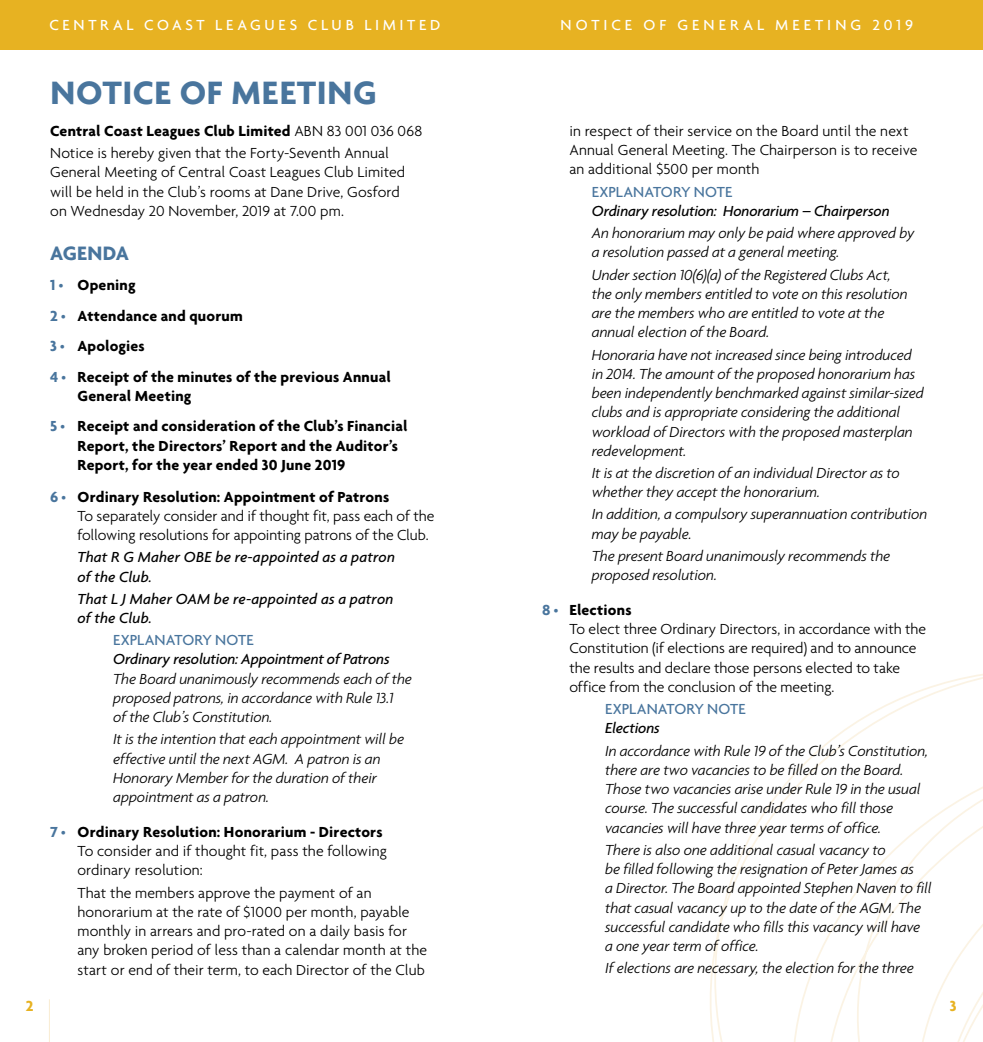
<style>
.page{position:relative;width:983px;height:1042px;background:#fff}
.page>*{position:absolute;margin:0;border:0;box-sizing:border-box;transform-origin:0 0}
.t1{font:700 35px "Agenda";letter-spacing:.02em;color:#49759d}
.t2{font:700 21px "Agenda";letter-spacing:.015em;color:#49759d}
.t3{font:italic 300 15.75px/19.2px "Agenda";letter-spacing:-.01em;color:#000}
.t4{font:300 15.75px/19.2px "Agenda";color:#000}
.t5{font:700 15.75px/30.4px "Agenda";letter-spacing:.015em;color:#000}
.t6{font:italic 500 15.75px/19.2px "Agenda";letter-spacing:-.005em;color:#000}
.t7{font:500 15.75px "Agenda";letter-spacing:.24em;color:#fff}
.t8{font:500 15.75px "Agenda";letter-spacing:.005em;color:#49759d}
.t9{font:700 15.75px "Agenda";color:#e7b222}
.s1{font-weight:700}
.s2{color:#49759d}
.s3{font-weight:100;color:#49759d}
.s4{font-weight:700;color:#49759d}
</style>
<div class="page">
<svg style="left:710px;top:674px;width:272px;height:368px"></svg>
<hr style="left:49px;top:999px;width:1px;height:43px;background:#f9ecd2">
<div style="left:491px;top:0;width:491px;height:50px;background:#e7b222"></div>
<div style="left:0;top:0;width:491px;height:50px;background:#e7b222"></div>
<p class="t7" style="left:49px;top:16px;width:392px">CENTRAL COAST LEAGUES CLUB LIMITED</p>
<p class="t7" style="left:560px;top:16px;width:354px">NOTICE OF GENERAL MEETING 2019</p>
<h1 class="t1" style="left:50px;top:72px;width:328px">NOTICE OF MEETING</h1>
<p class="t4" style="left:50px;top:120px;width:373px;line-height:22.2px"><span class="s1">Central Coast Leagues Club Limited</span> ABN 83 001 036 068<br>Notice is hereby given that the Forty-Seventh Annual</p>
<p class="t4" style="left:50px;top:162px;width:356px">General Meeting of Central Coast Leagues Club Limited will be held in the Club’s rooms at Dane Drive, Gosford on Wednesday 20 November, 2019 at 7.00 pm.</p>
<h2 class="t2" style="left:50px;top:240px;width:80px">AGENDA</h2>
<p class="t5" style="left:50px;top:270px;width:342px"><span class="s2">1</span> <span class="s3">•</span> Opening<br><span class="s2">2</span> <span class="s3">•</span> Attendance and quorum<br><span class="s2">3</span> <span class="s3">•</span> Apologies<br><span class="s2">4</span> <span class="s3">•</span> Receipt of the minutes of the previous Annual</p>
<p class="t5" style="left:50px;top:380px;width:359px;text-indent:27px">General Meeting<br><span class="s2">5</span> <span class="s3">•</span> Receipt and consideration of the Club’s Financial</p>
<p class="t5" style="left:77px;top:435px;width:322px;line-height:19.2px">Report, the Directors’ Report and the Auditor’s<br>Report, for the year ended 30 June 2019</p>
<p class="t4" style="left:77px;top:486px;width:358px;text-indent:-27px"><span class="s4">6</span> <span class="s3">•</span> <span class="s1">Ordinary Resolution: Appointment of Patrons<br></span>To separately consider and if thought fit, pass each of the following resolutions for appointing patrons of the Club.</p>
<p class="t6" style="left:77px;top:547px;width:319px">That R G Maher OBE be re-appointed as a patron of the Club.</p>
<p class="t6" style="left:77px;top:589px;width:317px">That L J Maher OAM be re-appointed as a patron of the Club.</p>
<p class="t8" style="left:113px;top:630px;width:142px">EXPLANATORY NOTE</p>
<p class="t6" style="left:113px;top:649px;width:278px">Ordinary resolution: Appointment of Patrons</p>
<p class="t3" style="left:113px;top:669px;width:300px">The Board unanimously recommends each of the proposed patrons, in accordance with Rule 13.1<br>of the Club’s Constitution.</p>
<p class="t3" style="left:113px;top:729px;width:292px">It is the intention that each appointment will be effective until the next AGM. A patron is an Honorary Member for the duration of their appointment as a patron.</p>
<p class="t4" style="left:77px;top:822px;width:311px;text-indent:-27px"><span class="s4">7</span> <span class="s3">•</span> <span class="s1">Ordinary Resolution: Honorarium - Directors<br></span>To consider and if thought fit, pass the following ordinary resolution:</p>
<p class="t4" style="left:77px;top:882px;width:351px">That the members approve the payment of an honorarium at the rate of $1000 per month, payable monthly in arrears and pro-rated on a daily basis for any broken period of less than a calendar month at the start or end of their term, to each Director of the Club</p>
<p class="t4" style="left:569px;top:121px;width:349px">in respect of their service on the Board until the next<br>Annual General Meeting. The Chairperson is to receive an additional $500 per month</p>
<p class="t8" style="left:591px;top:182px;width:142px">EXPLANATORY NOTE</p>
<p class="t6" style="left:591px;top:201px;width:299px">Ordinary resolution: Honorarium – Chairperson</p>
<p class="t3" style="left:591px;top:223px;width:324px">An honorarium may only be paid where approved by a resolution passed at a general meeting.</p>
<p class="t3" style="left:591px;top:265px;width:317px">Under section 10(6)(a) of the Registered Clubs Act, the only members entitled to vote on this resolution are the members who are entitled to vote at the annual election of the Board.</p>
<p class="t3" style="left:591px;top:344px;width:333px">Honoraria have not increased since being introduced in 2014. The amount of the proposed honorarium has been independently benchmarked against similar-sized clubs and is appropriate considering the additional workload of Directors with the proposed masterplan redevelopment.</p>
<p class="t3" style="left:591px;top:463px;width:309px">It is at the discretion of an individual Director as to whether they accept the honorarium.</p>
<p class="t3" style="left:591px;top:504px;width:337px">In addition, a compulsory superannuation contribution may be payable.</p>
<p class="t3" style="left:591px;top:546px;width:300px">The present Board unanimously recommends the proposed resolution.</p>
<p class="t4" style="left:569px;top:600px;width:358px;text-indent:-27px"><span class="s4">8</span> <span class="s3">•</span> <span class="s1">Elections<br></span>To elect three Ordinary Directors, in accordance with the Constitution (if elections are required) and to announce the results and declare those persons elected to take office from the conclusion of the meeting.</p>
<p class="t8" style="left:605px;top:699px;width:142px">EXPLANATORY NOTE</p>
<p class="t6" style="left:605px;top:718px;width:56px">Elections</p>
<p class="t3" style="left:605px;top:740px;width:324px">In accordance with Rule 19 of the Club’s Constitution, there are two vacancies to be filled on the Board.<br>Those two vacancies arise under Rule 19 in the usual course. The successful candidates who fill those vacancies will have three year terms of office.</p>
<p class="t3" style="left:605px;top:840px;width:328px">There is also one additional casual vacancy to<br>be filled following the resignation of Peter James as<br>a Director. The Board appointed Stephen Naven to fill that casual vacancy up to the date of the AGM. The successful candidate who fills this vacancy will have a one year term of office.</p>
<p class="t3" style="left:605px;top:958px;width:310px">If elections are necessary, the election for the three</p>
<p class="t9" style="left:26px;top:996px;width:9px">2</p>
<p class="t9" style="left:949px;top:996px;width:8px">3</p>
</div>
